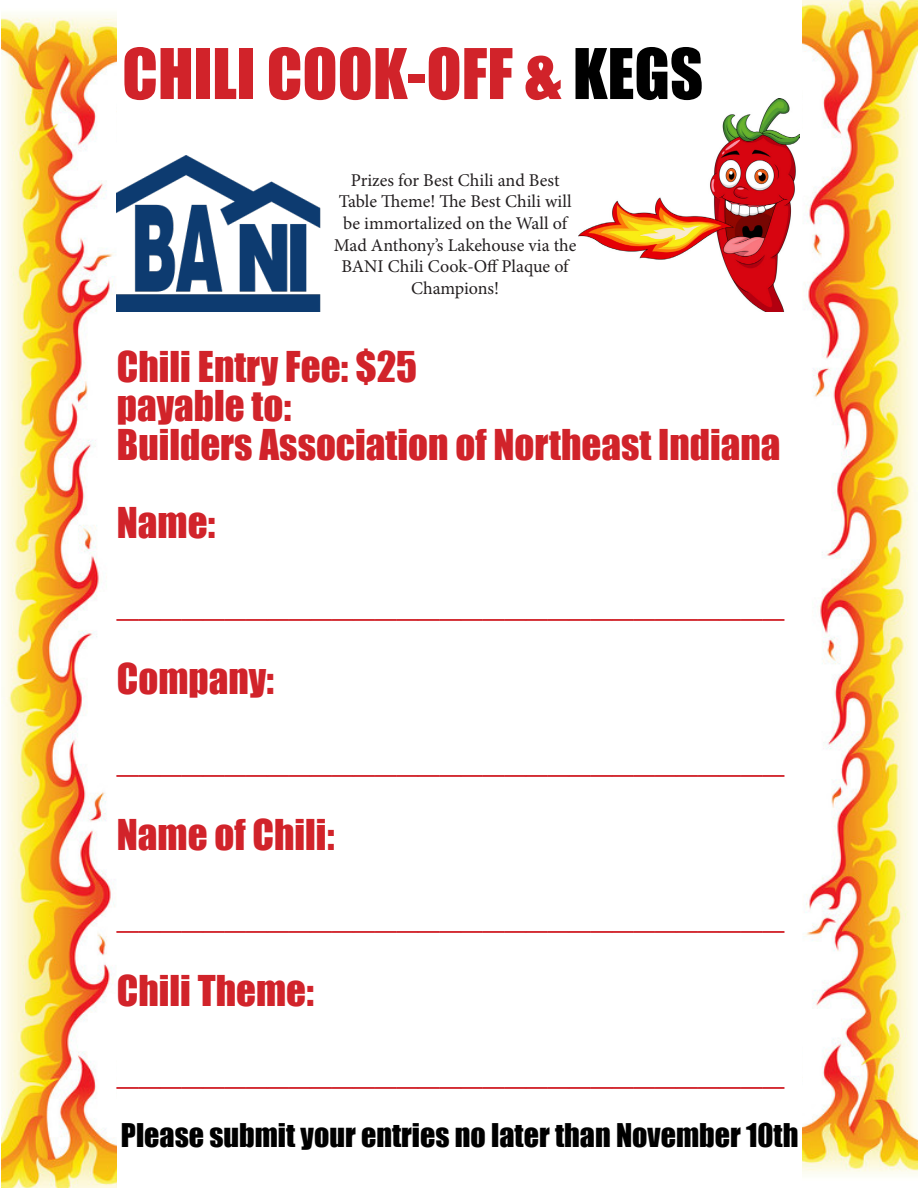
<style>
.page{position:relative;width:918px;height:1188px;background:#fff}
.page>*{position:absolute;margin:0;border:0;box-sizing:border-box;transform-origin:0 0}
.t1{font:64.5px "Impact";color:#d1232a}
.t2{font:39px "Impact";color:#d1232a}
.t3{font:30px "Impact";color:#000}
.t4{font:18px/21.6px "Minion Pro";color:#231f20;text-align:center}
.s1{color:#000}
</style>
<div class="page">
<img style="left:803px;top:0;width:115px;height:1176px">
<img style="left:578px;top:99px;width:221px;height:212px">
<img style="left:2px;top:13px;width:115px;height:1175px">
<img style="left:116px;top:156px;width:205px;height:155px">
<p class="t1" style="left:122px;top:24px;width:583px">CHILI COOK-OFF &amp; <span class="s1">KEGS</span></p>
<p class="t4" style="left:334px;top:169px;width:244px">Prizes for Best Chili and Best<br>Table Theme! The Best Chili will be immortalized on the Wall of<br>Mad Anthony’s Lakehouse via the<br>BANI Chili Cook-Off Plaque of<br>Champions!</p>
<p class="t2" style="left:117px;top:336px;width:302px">Chili Entry Fee: $25</p>
<p class="t2" style="left:117px;top:375px;width:176px">payable to:</p>
<p class="t2" style="left:117px;top:414px;width:665px">Builders Association of Northeast Indiana</p>
<p class="t2" style="left:117px;top:492px;width:100px">Name:</p>
<p class="t2" style="left:117px;top:570px;width:669px">_______________________________</p>
<p class="t2" style="left:117px;top:648px;width:159px">Company:</p>
<p class="t2" style="left:117px;top:726px;width:669px">_______________________________</p>
<p class="t2" style="left:117px;top:804px;width:219px">Name of Chili:</p>
<p class="t2" style="left:117px;top:882px;width:669px">_______________________________</p>
<p class="t2" style="left:117px;top:960px;width:199px">Chili Theme:</p>
<p class="t2" style="left:117px;top:1038px;width:669px">_______________________________</p>
<p class="t3" style="left:121px;top:1112px;width:679px">Please submit your entries no later than November 10th</p>
</div>
